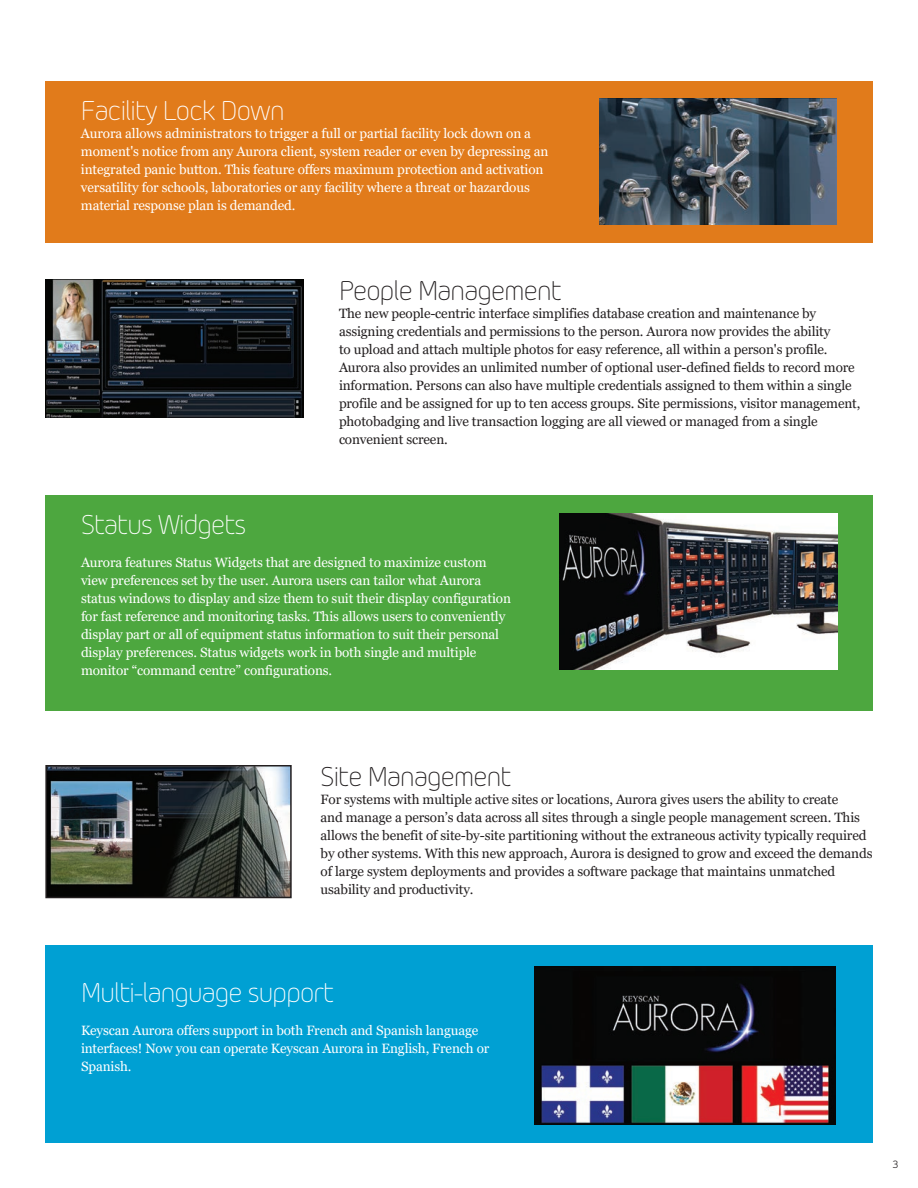
<style>
.page{position:relative;width:918px;height:1188px;background:#fff}
.page>*{position:absolute;margin:0;border:0;box-sizing:border-box;transform-origin:0 0}
.t1{font:300 27px "Morebi Rounded";letter-spacing:-.03em;color:#fff}
.t2{font:300 27px "Morebi Rounded";letter-spacing:-.03em;color:#231f20}
.t3{font:13.5px/18px "Georgia Pro";letter-spacing:-.01em;color:#231f20}
.t4{font:13.5px/18px "Georgia Pro";letter-spacing:-.01em;color:#fff}
.t5{font:10.5px "Morebi Rounded";color:#231f20}
</style>
<div class="page">
<div style="left:45px;top:945px;width:828px;height:198px;background:#00a0d3"></div>
<img style="left:534px;top:967px;width:301px;height:158px">
<div style="left:45px;top:81px;width:828px;height:162px;background:#e17b1b"></div>
<div style="left:45px;top:495px;width:828px;height:216px;background:#4da73f"></div>
<img style="left:599px;top:99px;width:238px;height:126px">
<img style="left:559px;top:513px;width:278px;height:156px">
<img style="left:45px;top:279px;width:258px;height:139px">
<img style="left:48px;top:768px;width:241px;height:127px">
<div style="left:45px;top:765px;width:247px;height:133px;border:2px solid #231f20"></div>
<h1 class="t1" style="left:81px;top:92px;width:205px">Facility Lock Down</h1>
<p class="t4" style="left:81px;top:125px;width:469px">Aurora allows administrators to trigger a full or partial facility lock down on a moment's notice from any Aurora client, system reader or even by depressing an integrated panic button. This feature offers maximum protection and activation versatility for schools, laboratories or any facility where a threat or hazardous material response plan is demanded.</p>
<h1 class="t2" style="left:339px;top:272px;width:224px">People Management</h1>
<p class="t3" style="left:339px;top:305px;width:523px">The new people-centric interface simplifies database creation and maintenance by assigning credentials and permissions to the person. Aurora now provides the ability<br>to upload and attach multiple photos for easy reference, all within a person's profile.<br>Aurora also provides an unlimited number of optional user-defined fields to record more information. Persons can also have multiple credentials assigned to them within a single profile and be assigned for up to ten access groups. Site permissions, visitor management, photobadging and live transaction logging are all viewed or managed from a single convenient screen.</p>
<h1 class="t1" style="left:81px;top:506px;width:167px">Status Widgets</h1>
<p class="t4" style="left:81px;top:554px;width:432px">Aurora features Status Widgets that are designed to maximize custom view preferences set by the user. Aurora users can tailor what Aurora status windows to display and size them to suit their display configuration for fast reference and monitoring tasks. This allows users to conveniently display part or all of equipment status information to suit their personal display preferences. Status widgets work in both single and multiple monitor “command centre” configurations.</p>
<h1 class="t2" style="left:321px;top:758px;width:192px">Site Management</h1>
<p class="t3" style="left:321px;top:791px;width:553px">For systems with multiple active sites or locations, Aurora gives users the ability to create<br>and manage a person’s data across all sites through a single people management screen. This allows the benefit of site-by-site partitioning without the extraneous activity typically required by other systems. With this new approach, Aurora is designed to grow and exceed the demands of large system deployments and provides a software package that maintains unmatched usability and productivity.</p>
<h1 class="t1" style="left:81px;top:974px;width:255px">Multi-language support</h1>
<p class="t4" style="left:81px;top:1022px;width:410px">Keyscan Aurora offers support in both French and Spanish language interfaces! Now you can operate Keyscan Aurora in English, French or<br>Spanish.</p>
<p class="t5" style="left:893px;top:1157px;width:7px">3</p>
</div>
